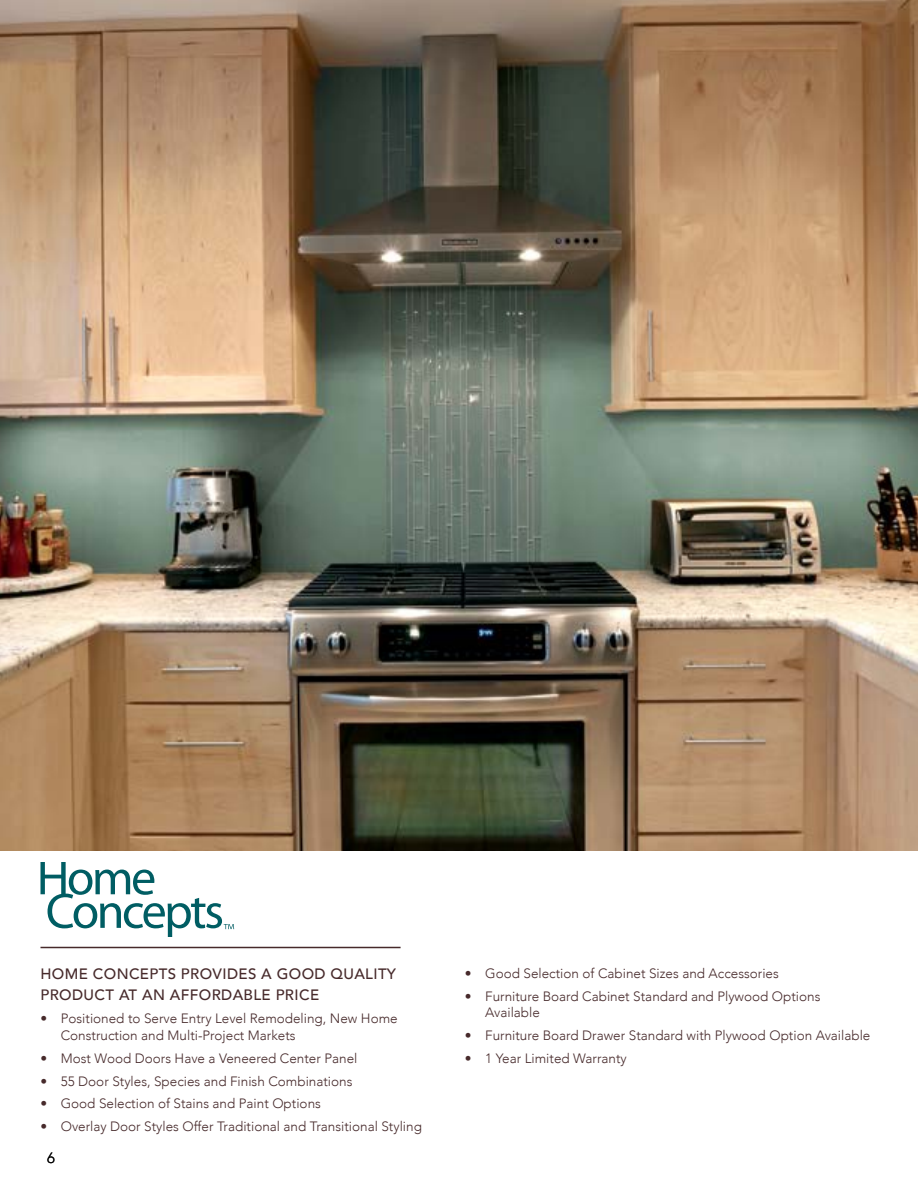
<style>
.page{position:relative;width:918px;height:1188px;background:#fff}
.page>*{position:absolute;margin:0;border:0;box-sizing:border-box;transform-origin:0 0}
.t1{font:500 15px/21px "Avenir";letter-spacing:.025em;color:#472a2b}
.t2{font:300 15px "Avenir";color:#000}
.t3{font:300 13.5px/16.2px "Avenir";color:#472a2b}
.s1{font-weight:400}
</style>
<div class="page">
<img style="left:0;top:0;width:918px;height:850px">
<svg style="left:41px;top:862px;width:193px;height:74px"></svg>
<hr style="left:40px;top:947px;width:361px;height:1px;background:#472a2b">
<p class="t1" style="left:40px;top:963px;width:357px">HOME CONCEPTS PROVIDES A GOOD QUALITY<br>PRODUCT AT AN AFFORDABLE PRICE</p>
<p class="t3" style="left:61px;top:1011px;width:338px;text-indent:-20px"><span class="s1">•</span> Positioned to Serve Entry Level Remodeling, New Home<br>Construction and Multi-Project Markets</p>
<p class="t3" style="left:40px;top:1050px;width:318px"><span class="s1">•</span> Most Wood Doors Have a Veneered Center Panel</p>
<p class="t3" style="left:40px;top:1073px;width:313px"><span class="s1">•</span> 55 Door Styles, Species and Finish Combinations</p>
<p class="t3" style="left:40px;top:1096px;width:282px"><span class="s1">•</span> Good Selection of Stains and Paint Options</p>
<p class="t3" style="left:40px;top:1119px;width:383px"><span class="s1">•</span> Overlay Door Styles Offer Traditional and Transitional Styling</p>
<p class="t2" style="left:47px;top:1148px;width:9px">6</p>
<p class="t3" style="left:465px;top:965px;width:315px"><span class="s1">•</span> Good Selection of Cabinet Sizes and Accessories</p>
<p class="t3" style="left:485px;top:988px;width:337px;text-indent:-20px"><span class="s1">•</span> Furniture Board Cabinet Standard and Plywood Options<br>Available</p>
<p class="t3" style="left:465px;top:1027px;width:407px"><span class="s1">•</span> Furniture Board Drawer Standard with Plywood Option Available</p>
<p class="t3" style="left:465px;top:1050px;width:163px"><span class="s1">•</span> 1 Year Limited Warranty</p>
</div>
